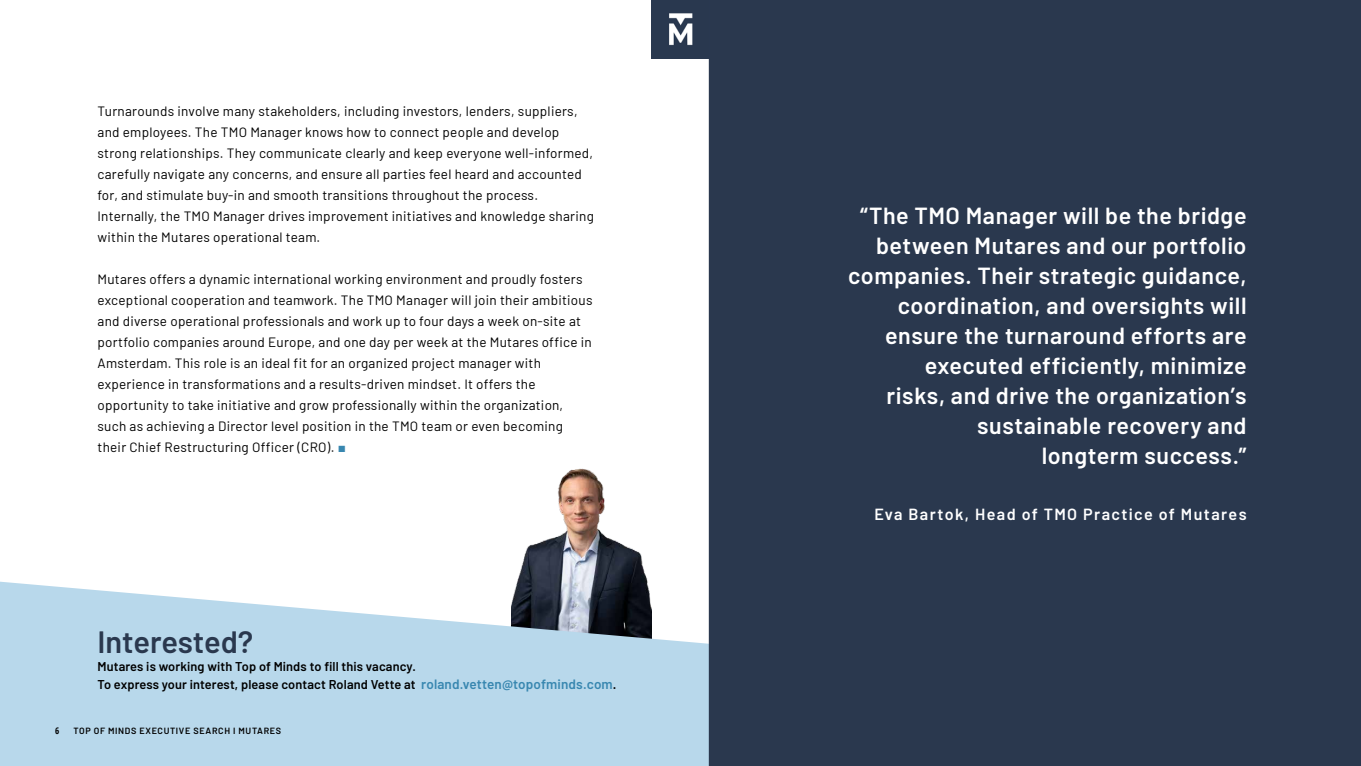
<style>
.page{position:relative;width:1361px;height:766px;background:#fff}
.page>*{position:absolute;margin:0;border:0;box-sizing:border-box;transform-origin:0 0}
.t1{font:600 30.75px "Barlow";color:#2a384e}
.t2{font:600 23.25px/30px "Barlow";letter-spacing:.025em;color:#fff;text-align:right}
.t3{font:600 16.12px "Barlow";letter-spacing:.085em;color:#fff}
.t4{font:13.5px/21px "Barlow";letter-spacing:.02em;color:#000}
.t5{font:600 12.75px/18px "Barlow";letter-spacing:.01em;color:#000}
.t6{font:600 9px "Barlow";letter-spacing:.07em;color:#000}
.t7{font:700 condensed 9px "Open Sans";color:#000}
.s1{color:#3887b0}
.s2{font-size:13.5px;color:#3887b0}
.s3{font-size:13.5px}
</style>
<div class="page">
<img style="left:517px;top:468px;width:131px;height:113px">
<svg style="left:0;top:581px;width:709px;height:184px;background:#b9d4e4"></svg>
<div style="left:709px;top:0;width:652px;height:765px;background:#2a384e"></div>
<img style="left:651px;top:0;width:58px;height:58px">
<p class="t4" style="left:98px;top:99px;width:498px">Turnarounds involve many stakeholders, including investors, lenders, suppliers, and employees. The TMO Manager knows how to connect people and develop strong relationships. They communicate clearly and keep everyone well-informed, carefully navigate any concerns, and ensure all parties feel heard and accounted for, and stimulate buy-in and smooth transitions throughout the process.<br>Internally, the TMO Manager drives improvement initiatives and knowledge sharing within the Mutares operational team.</p>
<p class="t4" style="left:98px;top:267px;width:496px">Mutares offers a dynamic international working environment and proudly fosters exceptional cooperation and teamwork. The TMO Manager will join their ambitious and diverse operational professionals and work up to four days a week on-site at portfolio companies around Europe, and one day per week at the Mutares office in Amsterdam. This role is an ideal fit for an organized project manager with experience in transformations and a results-driven mindset. It offers the opportunity to take initiative and grow professionally within the organization, such as achieving a Director level position in the TMO team or even becoming their Chief Restructuring Officer (CRO). <span class="s1">■</span></p>
<h1 class="t1" style="left:98px;top:619px;width:157px">Interested?</h1>
<p class="t5" style="left:98px;top:656px;width:520px">Mutares is working with Top of Minds to fill this vacancy.<br>To express your interest, please contact Roland Vette at <span class="s2">roland.vetten@topofminds.com</span><span class="s3">.</span></p>
<p class="t7" style="left:55px;top:724px;width:6px">6</p>
<p class="t6" style="left:73px;top:724px;width:209px">TOP OF MINDS EXECUTIVE SEARCH I MUTARES</p>
<p class="t2" style="left:848px;top:199px;width:400px">“The TMO Manager will be the bridge between Mutares and our portfolio companies. Their strategic guidance, coordination, and oversights will ensure the turnaround efforts are executed efficiently, minimize<br>risks, and drive the organization’s sustainable recovery and<br>longterm success.”</p>
<p class="t3" style="left:874px;top:502px;width:373px">Eva Bartok, Head of TMO Practice of Mutares</p>
</div>
